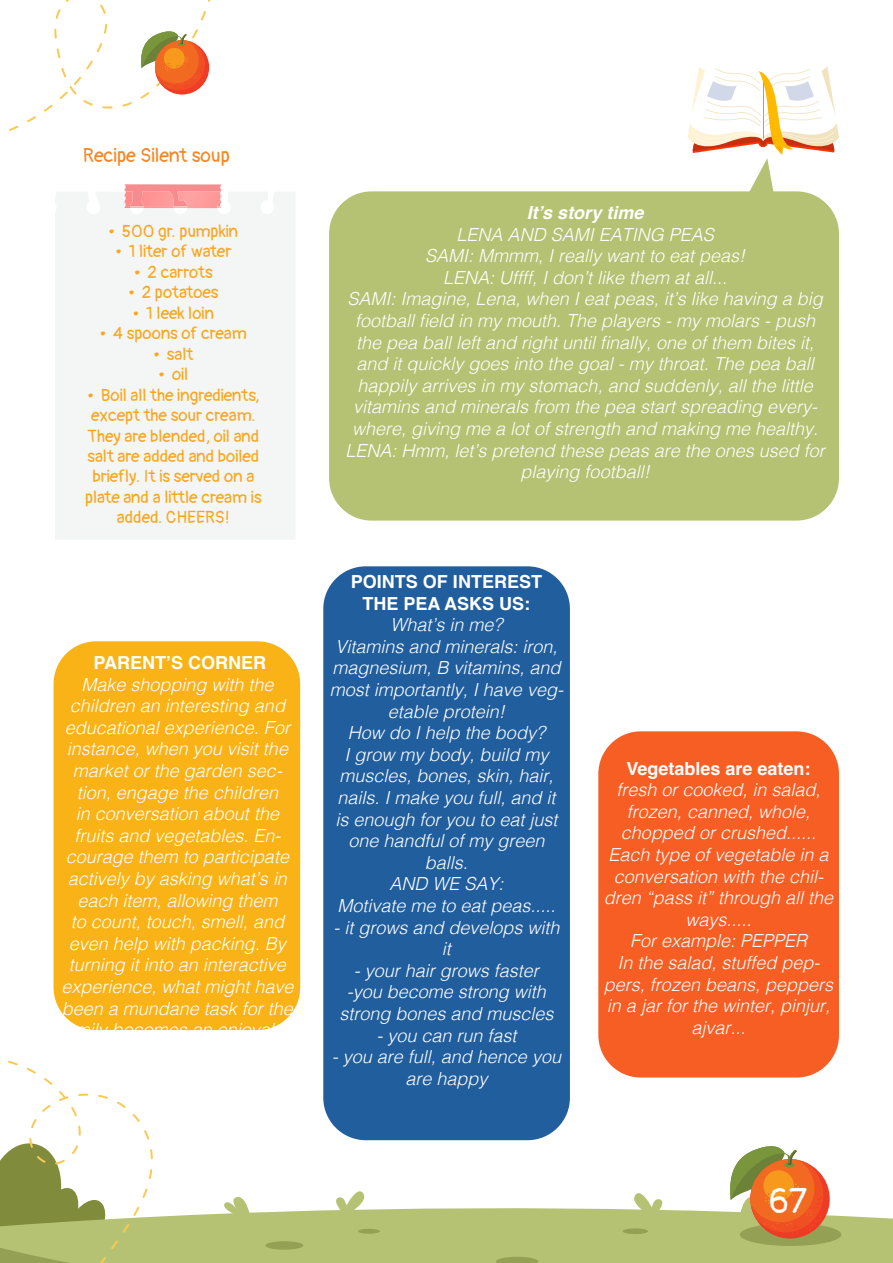
<style>
.page{position:relative;width:893px;height:1263px;background:#fff}
.page>*{position:absolute;margin:0;border:0;box-sizing:border-box;transform-origin:0 0}
.t1{font:34.95px "Pangolin";color:#fff}
.t2{font:19.5px "Pangolin";color:#f68621}
.t3{font:italic 300 18px/21.6px "Helvetica";color:#fff;text-align:center}
.t4{font:700 18px/21.6px "Helvetica";color:#fff;text-align:center}
.t5{font:italic 700 18px "Helvetica";color:#fff}
.t6{font:17.1px/20.5px "Pangolin";color:#faa61c;text-align:center}
</style>
<div class="page">
<svg style="left:9px;top:0;width:202px;height:131px"></svg>
<svg style="left:0;top:1055px;width:893px;height:208px"></svg>
<div style="left:55px;top:192px;width:240px;height:347px;background:#f4f5f5"></div>
<svg style="left:124px;top:184px;width:98px;height:24px"></svg>
<img style="left:125px;top:192px;width:96px;height:15px">
<div style="left:329px;top:191px;width:510px;height:330px;background:#b5c273;border-radius:43px"></div>
<div style="left:598px;top:731px;width:241px;height:346px;background:#f75e24;border-radius:43px"></div>
<div style="left:323px;top:566px;width:247px;height:574px;background:#215e9e;border-radius:43px"></div>
<div style="left:54px;top:641px;width:246px;height:389px;background:#fab317;border-radius:43px"></div>
<svg style="left:687px;top:67px;width:152px;height:164px"></svg>
<p class="t2" style="left:83px;top:137px;width:149px">Recipe Silent soup</p>
<p class="t6" style="left:108px;top:218px;width:132px">• 500 gr. pumpkin</p>
<p class="t6" style="left:115px;top:238px;width:118px">• 1 liter of water</p>
<p class="t6" style="left:134px;top:259px;width:81px">• 2 carrots</p>
<p class="t6" style="left:128px;top:279px;width:92px">• 2 potatoes</p>
<p class="t6" style="left:133px;top:300px;width:83px">• 1 leek loin</p>
<p class="t6" style="left:100px;top:320px;width:149px">• 4 spoons of cream</p>
<p class="t6" style="left:153px;top:341px;width:42px">• salt</p>
<p class="t6" style="left:158px;top:361px;width:31px">• oil</p>
<p class="t6" style="left:85px;top:382px;width:178px">• Boil all the ingredients, except the sour cream.<br>They are blended, oil and salt are added and boiled briefly. It is served on a plate and a little cream is added. CHEERS!</p>
<p class="t4" style="left:94px;top:654px;width:174px">PARENT’S CORNER</p>
<p class="t3" style="left:60px;top:672px;width:236px">Make shopping with the children an interesting and educational experience. For instance, when you visit the market or the garden sec&shy;tion, engage the children<br>in conversation about the fruits and vegetables. En&shy;courage them to participate actively by asking what’s in each item, allowing them<br>to count, touch, smell, and even help with packing. By turning it into an interactive experience, what might have been a mundane task for the family becomes an enjoyable</p>
<p class="t5" style="left:527px;top:202px;width:118px">It’s story time</p>
<p class="t3" style="left:346px;top:222px;width:481px">LENA AND SAMI EATING PEAS<br>SAMI: Mmmm, I really want to eat peas!<br>LENA: Uffff, I don’t like them at all...<br>SAMI: Imagine, Lena, when I eat peas, it’s like having a big football field in my mouth. The players - my molars - push the pea ball left and right until finally, one of them bites it, and it quickly goes into the goal - my throat. The pea ball happily arrives in my stomach, and suddenly, all the little vitamins and minerals from the pea start spreading every&shy;where, giving me a lot of strength and making me healthy.<br>LENA: Hmm, let’s pretend these peas are the ones used for playing football!</p>
<p class="t4" style="left:351px;top:573px;width:193px">POINTS OF INTEREST<br>THE PEA ASKS US:</p>
<p class="t3" style="left:330px;top:613px;width:235px">What’s in me?<br>Vitamins and minerals: iron, magnesium, B vitamins, and most importantly, I have veg&shy;etable protein!<br>How do I help the body?<br>I grow my body, build my muscles, bones, skin, hair, nails. I make you full, and it is enough for you to eat just one handful of my green balls.<br>AND WE SAY:<br>Motivate me to eat peas.....</p>
<p class="t3" style="left:333px;top:915px;width:228px">- it grows and develops with it</p>
<p class="t3" style="left:339px;top:958px;width:216px">- your hair grows faster -you become strong with strong bones and muscles</p>
<p class="t3" style="left:376px;top:1023px;width:142px">- you can run fast</p>
<p class="t3" style="left:332px;top:1045px;width:231px">- you are full, and hence you are happy</p>
<p class="t4" style="left:626px;top:759px;width:186px">Vegetables are eaten:</p>
<p class="t3" style="left:604px;top:778px;width:231px">fresh or cooked, in salad, frozen, canned, whole, chopped or crushed......<br>Each type of vegetable in a conversation with the chil&shy;dren “pass it” through all the ways.....<br>For example: PEPPER<br>In the salad, stuffed pep&shy;pers, frozen beans, peppers in a jar for the winter, pinjur, ajvar...</p>
<h1 class="t1" style="left:769px;top:1169px;width:40px">67</h1>
</div>
